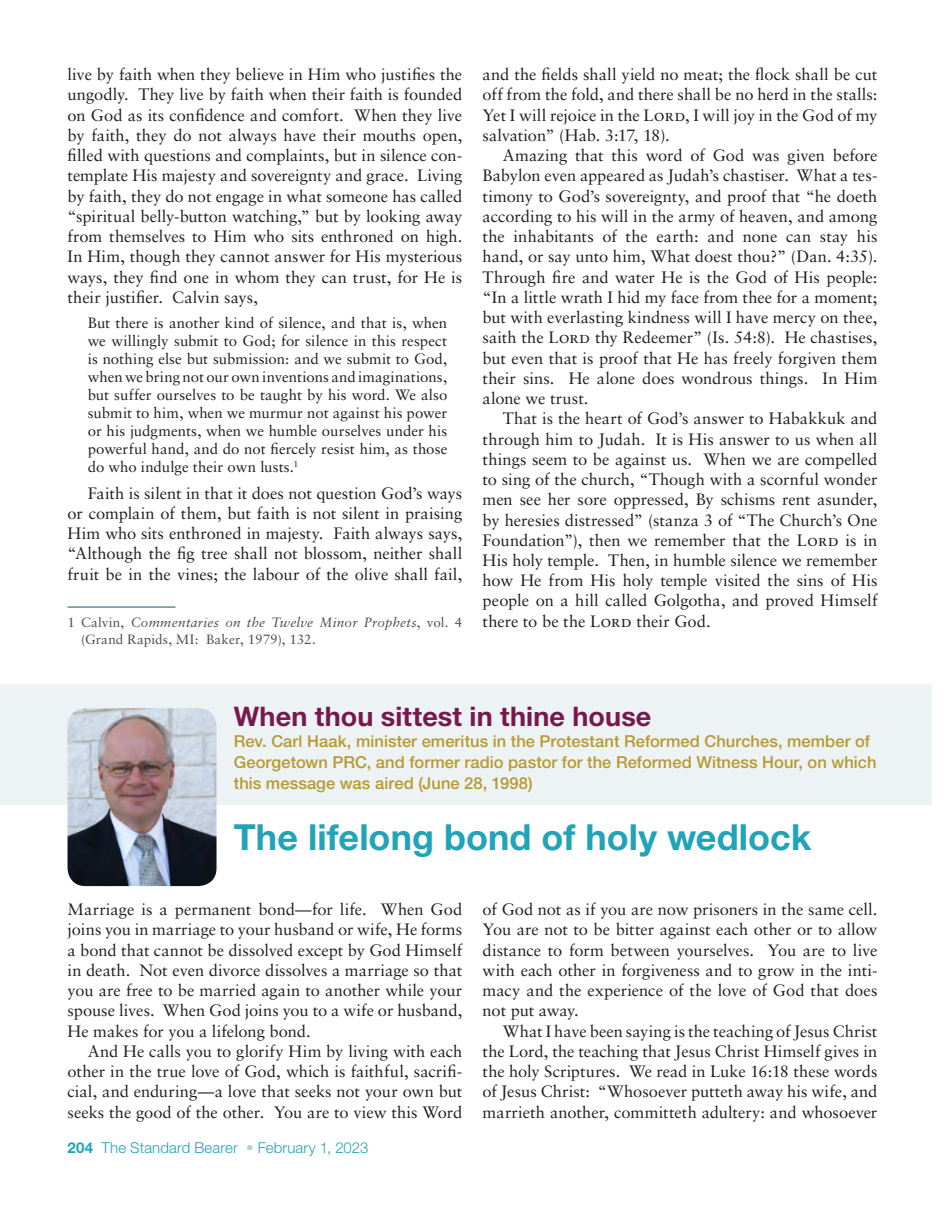
<style>
.page{position:relative;width:945px;height:1215px;background:#fff}
.page>*{position:absolute;margin:0;border:0;box-sizing:border-box;transform-origin:0 0}
.t1{font:700 36px "Helvetica Neue LT Std";color:#21a3b8}
.t2{font:700 27px "Helvetica Neue LT Std";letter-spacing:.005em;color:#77184e}
.t3{font:16.5px/20.2px "Sabon LT Std";color:#231f20;text-align:justify}
.t4{font:500 16.5px/21px "Helvetica Neue LT Std";letter-spacing:.005em;color:#b79930}
.t5{font:15px/18px "Sabon LT Std";letter-spacing:.005em;color:#231f20;text-align:justify}
.t6{font:300 15px "Helvetica Neue LT Std";letter-spacing:.01em;color:#21a3b8}
.t7{font:13.5px/16.2px "Sabon LT Std";color:#4d4d4f}
.s1{font-style:italic}
.s2{font-weight:700}
.s3{color:#afd2dd}
</style>
<div class="page">
<div style="left:0;top:684px;width:932px;height:121px;background:#edf3f5"></div>
<hr style="left:68px;top:607px;width:108px;height:1px;background:#055d6a">
<img style="left:68px;top:708px;width:149px;height:178px">
<p class="t3" style="left:68px;top:64px;width:396px">live by faith when they believe in Him who justifies the ungodly. They live by faith when their faith is founded on God as its confidence and comfort. When they live by faith, they do not always have their mouths open, filled with questions and complaints, but in silence con&shy;template His majesty and sovereignty and grace. Living by faith, they do not engage in what someone has called “spiritual belly-button watching,” but by looking away from themselves to Him who sits enthroned on high.<br>In Him, though they cannot answer for His mysterious ways, they find one in whom they can trust, for He is their justifier. Calvin says,</p>
<p class="t5" style="left:88px;top:313px;width:361px">But there is another kind of silence, and that is, when we willingly submit to God; for silence in this respect is nothing else but submission: and we submit to God, when we bring not our own inventions and imaginations, but suffer ourselves to be taught by his word. We also submit to him, when we murmur not against his power or his judgments, when we humble ourselves under his powerful hand, and do not fiercely resist him, as those do who indulge their own lusts.<sup>1</sup></p>
<p class="t3" style="left:68px;top:483px;width:396px;text-indent:20px">Faith is silent in that it does not question God’s ways or complain of them, but faith is not silent in praising Him who sits enthroned in majesty. Faith always says, “Although the fig tree shall not blossom, neither shall fruit be in the vines; the labour of the olive shall fail,</p>
<p class="t7" style="left:81px;top:614px;width:383px;text-indent:-14px">1 Calvin, <span class="s1">Commentaries on the Twelve Minor Prophets</span>, vol. 4 (Grand Rapids, MI: Baker, 1979), 132.</p>
<p class="t3" style="left:483px;top:64px;width:396px">and the fields shall yield no meat; the flock shall be cut off from the fold, and there shall be no herd in the stalls:<br>Yet I will rejoice in the Lord, I will joy in the God of my salvation” (Hab. 3:17, 18).</p>
<p class="t3" style="left:483px;top:145px;width:396px;text-indent:20px">Amazing that this word of God was given before Babylon even appeared as Judah’s chastiser. What a tes&shy;timony to God’s sovereignty, and proof that “he doeth according to his will in the army of heaven, and among the inhabitants of the earth: and none can stay his hand, or say unto him, What doest thou?” (Dan. 4:35).<br>Through fire and water He is the God of His people: “In a little wrath I hid my face from thee for a moment; but with everlasting kindness will I have mercy on thee, saith the Lord thy Redeemer” (Is. 54:8). He chastises, but even that is proof that He has freely forgiven them their sins. He alone does wondrous things. In Him alone we trust.</p>
<p class="t3" style="left:483px;top:408px;width:396px;text-indent:20px">That is the heart of God’s answer to Habakkuk and through him to Judah. It is His answer to us when all things seem to be against us. When we are compelled to sing of the church, “Though with a scornful wonder men see her sore oppressed, By schisms rent asunder, by heresies distressed” (stanza 3 of “The Church’s One Foundation”), then we remember that the Lord is in His holy temple. Then, in humble silence we remember how He from His holy temple visited the sins of His people on a hill called Golgotha, and proved Himself there to be the Lord their God.</p>
<h2 class="t2" style="left:234px;top:699px;width:419px">When thou sittest in thine house</h2>
<p class="t4" style="left:234px;top:730px;width:644px">Rev. Carl Haak, minister emeritus in the Protestant Reformed Churches, member of<br>Georgetown PRC, and former radio pastor for the Reformed Witness Hour, on which this message was aired (June 28, 1998)</p>
<h1 class="t1" style="left:234px;top:815px;width:579px">The lifelong bond of holy wedlock</h1>
<p class="t3" style="left:68px;top:899px;width:396px">Marriage is a permanent bond—for life. When God joins you in marriage to your husband or wife, He forms a bond that cannot be dissolved except by God Himself in death. Not even divorce dissolves a marriage so that you are free to be married again to another while your spouse lives. When God joins you to a wife or husband, He makes for you a lifelong bond.</p>
<p class="t3" style="left:68px;top:1041px;width:396px;text-indent:20px">And He calls you to glorify Him by living with each other in the true love of God, which is faithful, sacrifi&shy;cial, and enduring—a love that seeks not your own but seeks the good of the other. You are to view this Word</p>
<p class="t6" style="left:68px;top:1138px;width:302px"><span class="s2">204</span> The Standard Bearer <span class="s3">•</span> February 1, 2023</p>
<p class="t3" style="left:483px;top:899px;width:396px">of God not as if you are now prisoners in the same cell.<br>You are not to be bitter against each other or to allow distance to form between yourselves. You are to live with each other in forgiveness and to grow in the inti&shy;macy and the experience of the love of God that does not put away.</p>
<p class="t3" style="left:483px;top:1021px;width:396px;text-indent:20px">What I have been saying is the teaching of Jesus Christ the Lord, the teaching that Jesus Christ Himself gives in the holy Scriptures. We read in Luke 16:18 these words of Jesus Christ: “Whosoever putteth away his wife, and marrieth another, committeth adultery: and whosoever</p>
</div>
